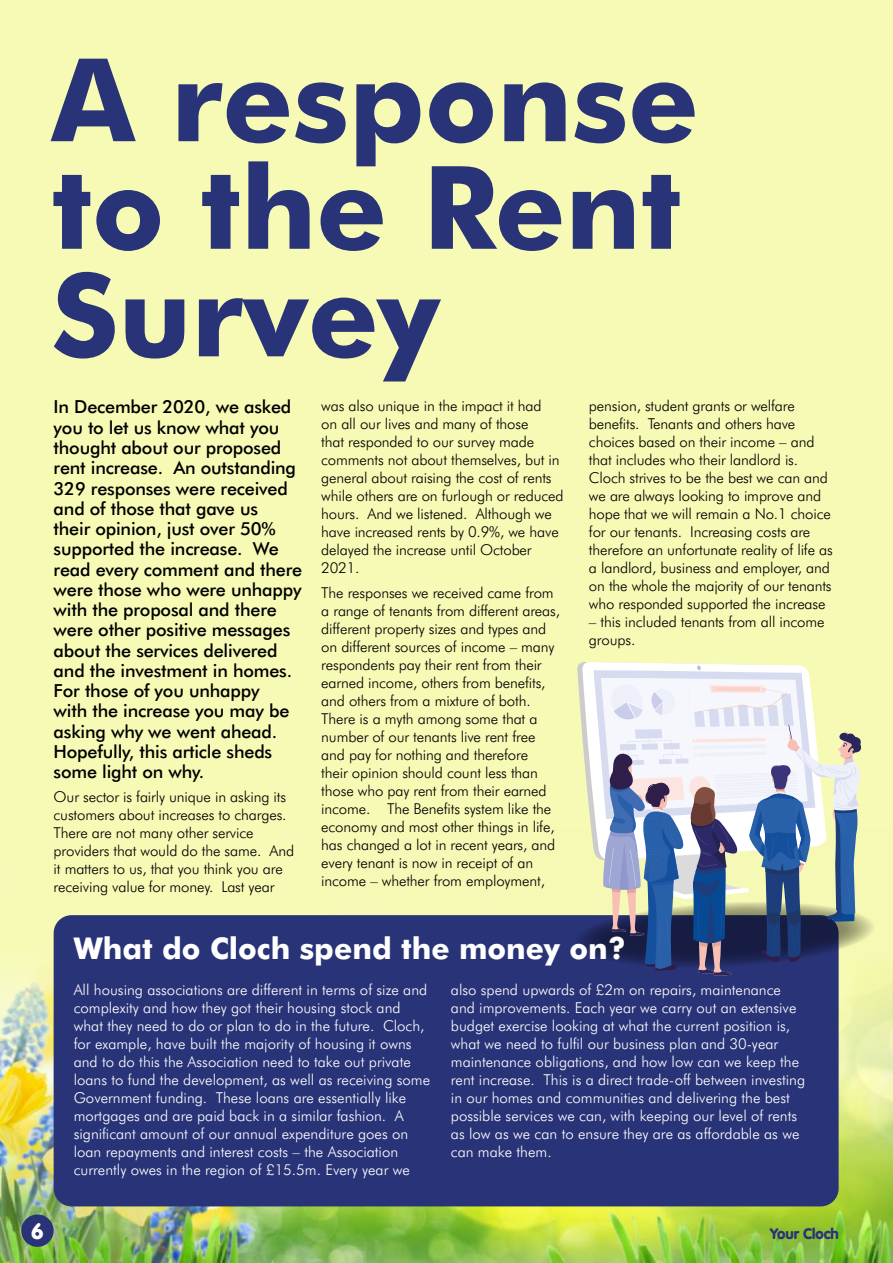
<style>
.page{position:relative;width:893px;height:1263px;background:#f7fab5}
.page>*{position:absolute;margin:0;border:0;box-sizing:border-box;transform-origin:0 0}
.t1{font:700 115.35px/107.6px "Futura BT";color:#293377}
.t2{font:700 30px "Futura BT";color:#fff}
.t3{font:900 21.9px "VAG Rounded";color:#fff}
.t4{font:500 18px/20.2px "Futura BT";letter-spacing:-.01em;color:#000}
.t5{font:300 15px/18px "Futura BT";letter-spacing:-.01em;color:#000}
.t6{font:300 15px/18px "Futura BT";color:#fff}
.t7{font:900 15px "VAG Rounded";color:#293377}
</style>
<div class="page">
<img style="left:0;top:915px;width:893px;height:348px">
<div style="left:21px;top:1214px;width:33px;height:33px;background:#293377;border-radius:50%"></div>
<div style="left:54px;top:915px;width:785px;height:291px;background:#293377;border-radius:18px"></div>
<svg style="left:573px;top:665px;width:304px;height:311px"></svg>
<h1 class="t1" style="left:52px;top:46px;width:649px">A response to the Rent<br>Survey</h1>
<p class="t4" style="left:54px;top:397px;width:250px">In December 2020, we asked you to let us know what you thought about our proposed rent increase. An outstanding<br>329 responses were received and of those that gave us<br>their opinion, just over 50% supported the increase. We read every comment and there were those who were unhappy with the proposal and there were other positive messages about the services delivered and the investment in homes.<br>For those of you unhappy<br>with the increase you may be asking why we went ahead.<br>Hopefully, this article sheds some light on why.</p>
<p class="t5" style="left:54px;top:788px;width:242px">Our sector is fairly unique in asking its customers about increases to charges.<br>There are not many other service providers that would do the same. And it matters to us, that you think you are receiving value for money. Last year</p>
<p class="t5" style="left:589px;top:397px;width:245px">pension, student grants or welfare benefits. Tenants and others have choices based on their income – and that includes who their landlord is.<br>Cloch strives to be the best we can and we are always looking to improve and hope that we will remain a No.1 choice for our tenants. Increasing costs are therefore an unfortunate reality of life as a landlord, business and employer, and on the whole the majority of our tenants who responded supported the increase</p>
<p class="t5" style="left:589px;top:613px;width:237px">– this included tenants from all income groups.</p>
<p class="t5" style="left:321px;top:397px;width:244px">was also unique in the impact it had<br>on all our lives and many of those<br>that responded to our survey made comments not about themselves, but in general about raising the cost of rents while others are on furlough or reduced hours. And we listened. Although we have increased rents by 0.9%, we have delayed the increase until October<br>2021.</p>
<p class="t5" style="left:321px;top:583px;width:240px">The responses we received came from a range of tenants from different areas, different property sizes and types and on different sources of income – many respondents pay their rent from their earned income, others from benefits, and others from a mixture of both.<br>There is a myth among some that a number of our tenants live rent free and pay for nothing and therefore<br>their opinion should count less than those who pay rent from their earned income. The Benefits system like the economy and most other things in life, has changed a lot in recent years, and every tenant is now in receipt of an income – whether from employment,</p>
<h2 class="t2" style="left:74px;top:930px;width:554px">What do Cloch spend the money on?</h2>
<p class="t6" style="left:74px;top:981px;width:358px">All housing associations are different in terms of size and complexity and how they got their housing stock and what they need to do or plan to do in the future. Cloch, for example, have built the majority of housing it owns and to do this the Association need to take out private loans to fund the development, as well as receiving some Government funding. These loans are essentially like mortgages and are paid back in a similar fashion. A significant amount of our annual expenditure goes on loan repayments and interest costs – the Association currently owes in the region of £15.5m. Every year we</p>
<p class="t6" style="left:451px;top:981px;width:356px">also spend upwards of £2m on repairs, maintenance and improvements. Each year we carry out an extensive budget exercise looking at what the current position is, what we need to fulfil our business plan and 30-year maintenance obligations, and how low can we keep the rent increase. This is a direct trade-off between investing in our homes and communities and delivering the best possible services we can, with keeping our level of rents as low as we can to ensure they are as affordable as we can make them.</p>
<h3 class="t3" style="left:32px;top:1218px;width:13px">6</h3>
<p class="t7" style="left:770px;top:1224px;width:70px">Your Cloch</p>
</div>
